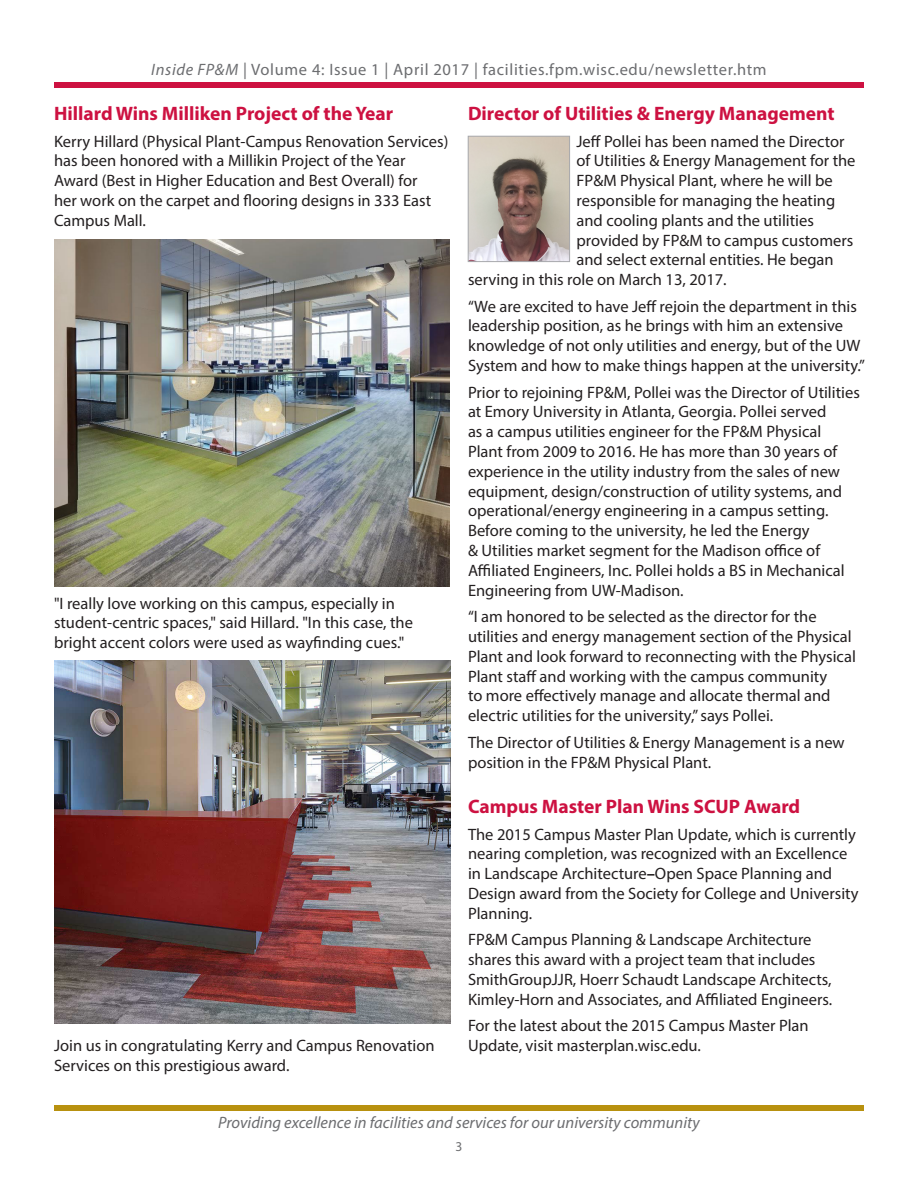
<style>
.page{position:relative;width:918px;height:1188px;background:#fff}
.page>*{position:absolute;margin:0;border:0;box-sizing:border-box;transform-origin:0 0}
.t1{font:700 19.5px "Myriad Pro";color:#cd1141}
.t2{font:16.5px/19.8px "Myriad Pro";color:#231f20}
.t3{font:16.5px "Myriad Pro";letter-spacing:.04em;color:#6c6d70}
.t4{font:italic 16.5px "Myriad Pro";color:#6c6d70}
.t5{font:13.5px "Myriad Pro";color:#6c6d70}
.s1{font-style:italic}
.s2{font-weight:700}
</style>
<div class="page">
<div style="left:54px;top:83px;width:810px;height:5px;background:#cd1141"></div>
<div style="left:54px;top:1105px;width:810px;height:5px;background:#b8910f"></div>
<img style="left:470px;top:138px;width:98px;height:122px">
<div style="left:468px;top:136px;width:102px;height:126px;border:1px solid #a8a9ad"></div>
<img style="left:54px;top:240px;width:396px;height:347px">
<img style="left:54px;top:661px;width:396px;height:362px">
<p class="t3" style="left:151px;top:59px;width:617px"><span class="s1">Inside FP&amp;M</span> | Volume 4: Issue 1 | April 2017 | facilities.fpm.wisc.edu/newsletter.htm</p>
<p class="t1" style="left:54px;top:101px;width:341px">Hillard Wins Milliken Project of the Year</p>
<p class="t2" style="left:54px;top:131px;width:396px">Kerry Hillard (Physical Plant-Campus Renovation Services) has been honored with a Millikin Project of the Year Award (Best in Higher Education and Best Overall) for<br>her work on the carpet and flooring designs in 333 East Campus Mall.</p>
<p class="t2" style="left:54px;top:593px;width:360px">"I really love working on this campus, especially in student-centric spaces," said Hillard. "In this case, the bright accent colors were used as wayfinding cues."</p>
<p class="t2" style="left:54px;top:1035px;width:382px">Join us in congratulating Kerry and Campus Renovation<br>Services on this prestigious award.</p>
<p class="t1" style="left:468px;top:101px;width:368px">Director of Utilities &amp; Energy Management</p>
<p class="t2" style="left:577px;top:131px;width:270px">Jeff Pollei has been named the Director</p>
<p class="t2" style="left:577px;top:151px;width:281px">of Utilities &amp; Energy Management for the</p>
<p class="t2" style="left:577px;top:170px;width:258px">FP&amp;M Physical Plant, where he will be</p>
<p class="t2" style="left:577px;top:190px;width:260px">responsible for managing the heating</p>
<p class="t2" style="left:577px;top:210px;width:239px">and cooling plants and the utilities</p>
<p class="t2" style="left:577px;top:230px;width:278px">provided by FP&amp;M to campus customers</p>
<p class="t2" style="left:577px;top:250px;width:259px">and select external entities. He began</p>
<p class="t2" style="left:468px;top:269px;width:260px">serving in this role on March 13, 2017.</p>
<p class="t2" style="left:468px;top:296px;width:398px">“We are excited to have Jeff rejoin the department in this leadership position, as he brings with him an extensive knowledge of not only utilities and energy, but of the UW System and how to make things happen at the university.”</p>
<p class="t2" style="left:468px;top:382px;width:393px">Prior to rejoining FP&amp;M, Pollei was the Director of Utilities at Emory University in Atlanta, Georgia. Pollei served<br>as a campus utilities engineer for the FP&amp;M Physical Plant from 2009 to 2016. He has more than 30 years of experience in the utility industry from the sales of new equipment, design/construction of utility systems, and operational/energy engineering in a campus setting.<br>Before coming to the university, he led the Energy<br>&amp; Utilities market segment for the Madison office of Affiliated Engineers, Inc. Pollei holds a BS in Mechanical Engineering from UW-Madison.</p>
<p class="t2" style="left:468px;top:607px;width:389px">“I am honored to be selected as the director for the utilities and energy management section of the Physical Plant and look forward to reconnecting with the Physical Plant staff and working with the campus community<br>to more effectively manage and allocate thermal and electric utilities for the university,” says Pollei.</p>
<p class="t2" style="left:468px;top:732px;width:378px">The Director of Utilities &amp; Energy Management is a new position in the FP&amp;M Physical Plant.</p>
<p class="t1" style="left:468px;top:794px;width:334px">Campus Master Plan Wins SCUP Award</p>
<p class="t2" style="left:468px;top:824px;width:392px">The 2015 Campus Master Plan Update, which is currently nearing completion, was recognized with an Excellence in Landscape Architecture<span class="s2">–</span>Open Space Planning and Design award from the Society for College and University Planning.</p>
<p class="t2" style="left:468px;top:930px;width:366px">FP&amp;M Campus Planning &amp; Landscape Architecture shares this award with a project team that includes SmithGroupJJR, Hoerr Schaudt Landscape Architects, Kimley-Horn and Associates, and Affiliated Engineers.</p>
<p class="t2" style="left:468px;top:1016px;width:342px">For the latest about the 2015 Campus Master Plan<br>Update, visit masterplan.wisc.edu.</p>
<p class="t4" style="left:218px;top:1113px;width:483px">Providing excellence in facilities and services for our university community</p>
<p class="t5" style="left:456px;top:1138px;width:8px">3</p>
</div>
